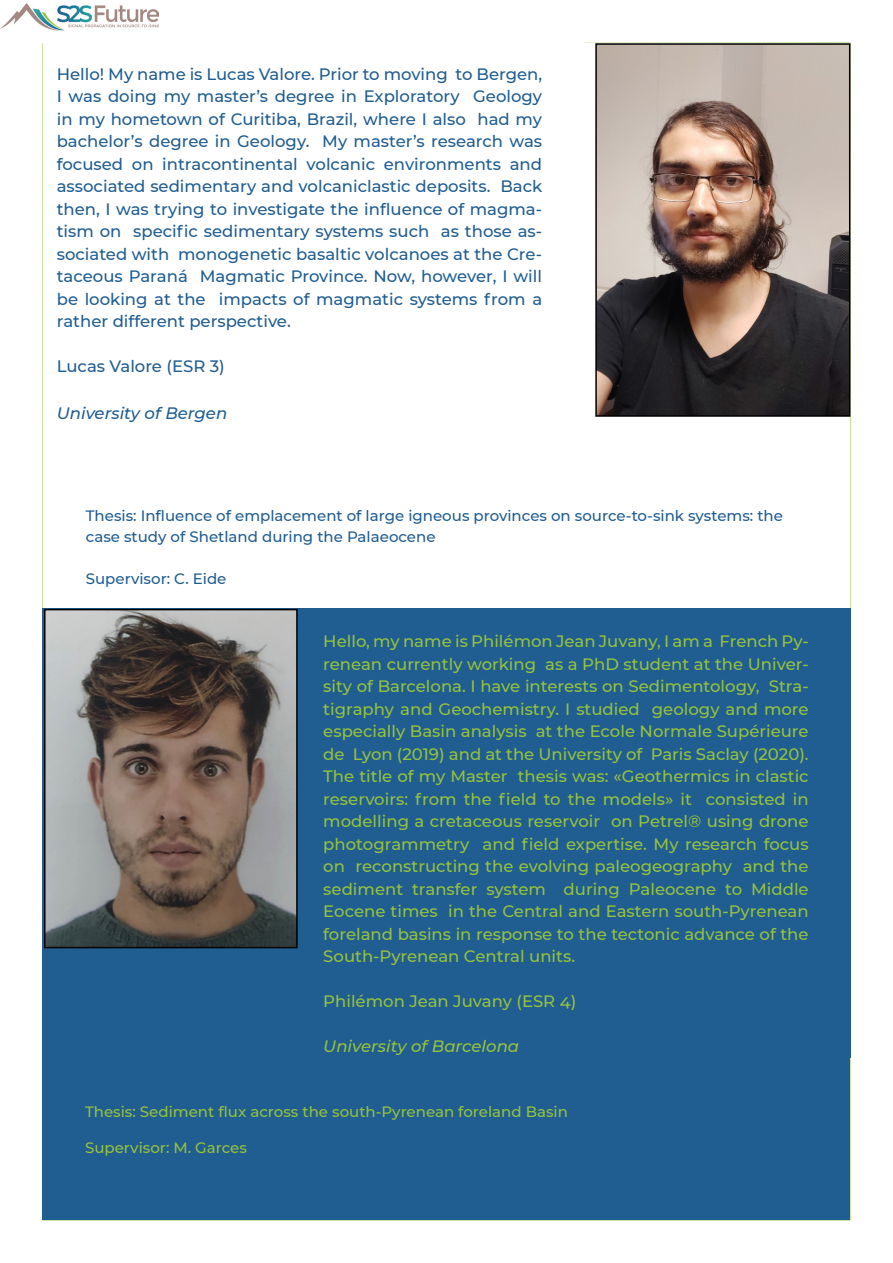
<style>
.page{position:relative;width:893px;height:1263px;background:#fff}
.page>*{position:absolute;margin:0;border:0;box-sizing:border-box;transform-origin:0 0}
.Folio-_Section_title{font:500 16.5px/22.5px "Montserrat";color:#95c23d;text-align:justify}
.Folio-_Section_title-2{font:500 16.5px/22.5px "Montserrat";color:#205d91;text-align:justify}
.Folio-_Section_title-3{font:italic 500 16.5px "Montserrat";color:#95c23d}
.Folio-_Section_title-4{font:italic 500 16.5px "Montserrat";color:#205d91}
.Folio-_Section_title-5{font:500 15px/21px "Montserrat";color:#205d91}
.t1{font:500 15px "Montserrat";color:#95c23d}
</style>
<div class="page">
<img style="left:1px;top:3px;width:158px;height:28px">
<img style="left:598px;top:46px;width:249px;height:368px">
<div style="left:595px;top:43px;width:255px;height:374px;border:2px solid #000"></div>
<div style="left:43px;top:608px;width:807px;height:612px;background:#205d91"></div>
<img style="left:47px;top:612px;width:248px;height:333px">
<div style="left:44px;top:609px;width:254px;height:339px;border:2px solid #000"></div>
<p class="Folio-_Section_title-2" style="left:57px;top:62px;width:487px">Hello! My name is Lucas Valore. Prior to moving to Bergen, I was doing my master’s degree in Exploratory Geology in my hometown of Curitiba, Brazil, where I also had my bachelor’s degree in Geology. My master’s research was focused on intracontinental volcanic environments and associated sedimentary and volcaniclastic deposits. Back then, I was trying to investigate the influence of magma&shy;tism on specific sedimentary systems such as those as&shy;sociated with monogenetic basaltic volcanoes at the Cre&shy;taceous Paraná Magmatic Province. Now, however, I will be looking at the impacts of magmatic systems from a rather different perspective.</p>
<p class="Folio-_Section_title-2" style="left:57px;top:354px;width:170px">Lucas Valore (ESR 3)</p>
<p class="Folio-_Section_title-4" style="left:57px;top:401px;width:172px">University of Bergen</p>
<p class="Folio-_Section_title-5" style="left:86px;top:505px;width:699px">Thesis: Influence of emplacement of large igneous provinces on source-to-sink systems: the case study of Shetland during the Palaeocene</p>
<p class="Folio-_Section_title-5" style="left:86px;top:568px;width:142px">Supervisor: C. Eide</p>
<p class="Folio-_Section_title" style="left:323px;top:629px;width:487px">Hello, my name is Philémon Jean Juvany, I am a French Py&shy;renean currently working as a PhD student at the Univer&shy;sity of Barcelona. I have interests on Sedimentology, Stra&shy;tigraphy and Geochemistry. I studied geology and more especially Basin analysis at the Ecole Normale Supérieure de Lyon (2019) and at the University of Paris Saclay (2020).<br>The title of my Master thesis was: «Geothermics in clastic reservoirs: from the field to the models» it consisted in modelling a cretaceous reservoir on Petrel® using drone photogrammetry and field expertise. My research focus on reconstructing the evolving paleogeography and the sediment transfer system during Paleocene to Middle Eocene times in the Central and Eastern south-Pyrenean foreland basins in response to the tectonic advance of the South-Pyrenean Central units.</p>
<p class="Folio-_Section_title" style="left:323px;top:989px;width:255px">Philémon Jean Juvany (ESR 4)</p>
<p class="Folio-_Section_title-3" style="left:323px;top:1035px;width:197px">University of Barcelona</p>
<p class="t1" style="left:85px;top:1101px;width:484px">Thesis: Sediment flux across the south-Pyrenean foreland Basin</p>
<p class="t1" style="left:85px;top:1137px;width:163px">Supervisor: M. Garces</p>
</div>
